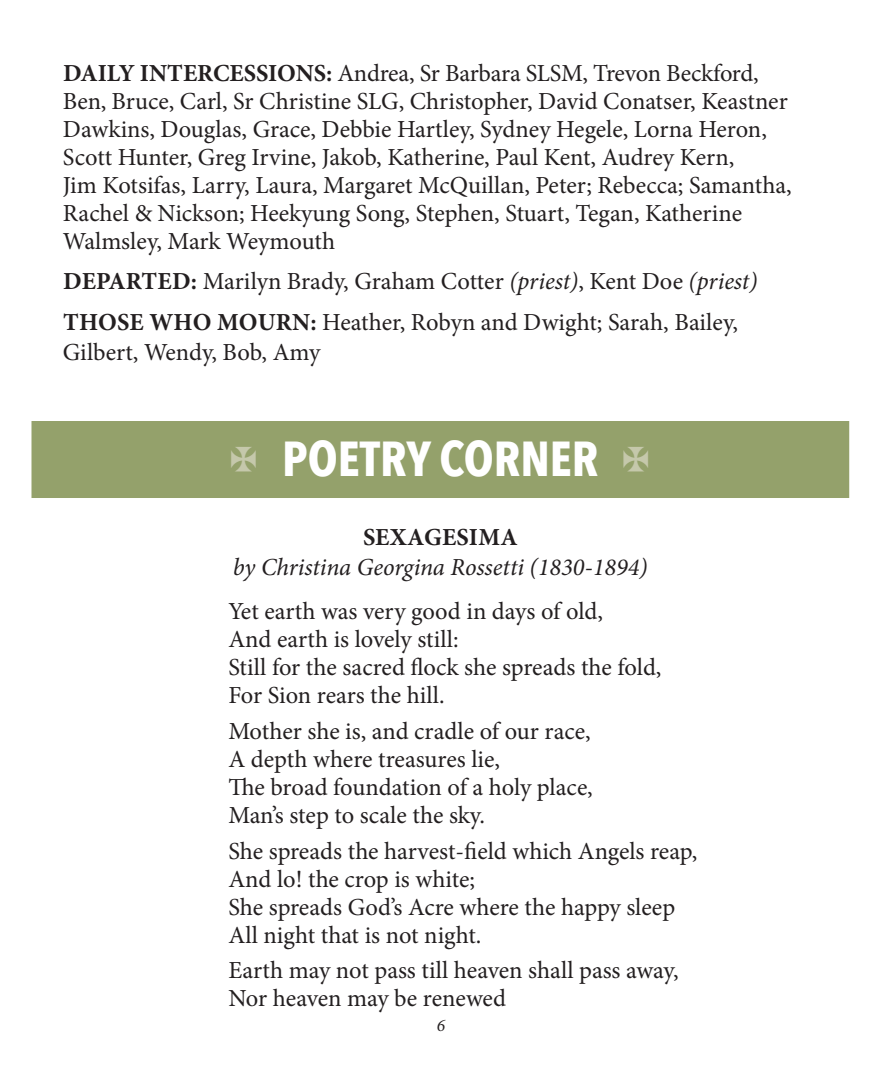
<style>
.page{position:relative;width:882px;height:1071px;background:#fff}
.page>*{position:absolute;margin:0;border:0;box-sizing:border-box;transform-origin:0 0}
.t1{font:700 49px "Avenir Next Condensed";color:#fff}
.t2{font:24.5px/28px "Minion Pro";letter-spacing:-.005em;color:#231f20}
.t3{font:italic 24.5px "Minion Pro";letter-spacing:-.005em;color:#231f20}
.t4{font:700 24.5px "Minion Pro";letter-spacing:.01em;color:#231f20}
.t5{font:italic 17.5px "Minion Pro";color:#231f20}
.s1{font-weight:700}
.s2{font-style:italic}
</style>
<div class="page">
<div style="left:32px;top:421px;width:817px;height:77px;background:#94a16b"></div>
<p class="t2" style="left:63px;top:59px;width:730px"><span class="s1">DAILY INTERCESSIONS:</span> Andrea, Sr Barbara SLSM, Trevon Beckford, Ben, Bruce, Carl, Sr Christine SLG, Christopher, David Conatser, Keastner Dawkins, Douglas, Grace, Debbie Hartley, Sydney Hegele, Lorna Heron, Scott Hunter, Greg Irvine, Jakob, Katherine, Paul Kent, Audrey Kern,<br>Jim Kotsifas, Larry, Laura, Margaret McQuillan, Peter; Rebecca; Samantha, Rachel &amp; Nickson; Heekyung Song, Stephen, Stuart, Tegan, Katherine Walmsley, Mark Weymouth</p>
<p class="t2" style="left:63px;top:261px;width:696px;line-height:40.6px"><span class="s1">DEPARTED:</span> Marilyn Brady, Graham Cotter <span class="s2">(priest)</span>, Kent Doe <span class="s2">(priest)<br></span><span class="s1">THOSE WHO MOURN:</span> Heather, Robyn and Dwight; Sarah, Bailey,</p>
<p class="t2" style="left:63px;top:338px;width:259px">Gilbert, Wendy, Bob, Amy</p>
<h1 class="t1" style="left:230px;top:429px;width:421px"><sup>+</sup> POETRY CORNER <sup>+</sup></h1>
<p class="t4" style="left:363px;top:520px;width:156px">SEXAGESIMA</p>
<p class="t3" style="left:233px;top:550px;width:416px">by Christina Georgina Rossetti (1830-1894)</p>
<p class="t2" style="left:228px;top:597px;width:435px">Yet earth was very good in days of old,<br>And earth is lovely still:<br>Still for the sacred flock she spreads the fold, For Sion rears the hill.</p>
<p class="t2" style="left:228px;top:717px;width:366px">Mother she is, and cradle of our race,<br>A depth where treasures lie,<br>The broad foundation of a holy place,<br>Man’s step to scale the sky.</p>
<p class="t2" style="left:228px;top:837px;width:471px">She spreads the harvest-field which Angels reap, And lo! the crop is white;<br>She spreads God’s Acre where the happy sleep All night that is not night.</p>
<p class="t2" style="left:228px;top:957px;width:452px">Earth may not pass till heaven shall pass away,<br>Nor heaven may be renewed</p>
<p class="t5" style="left:437px;top:1013px;width:10px">6</p>
</div>
